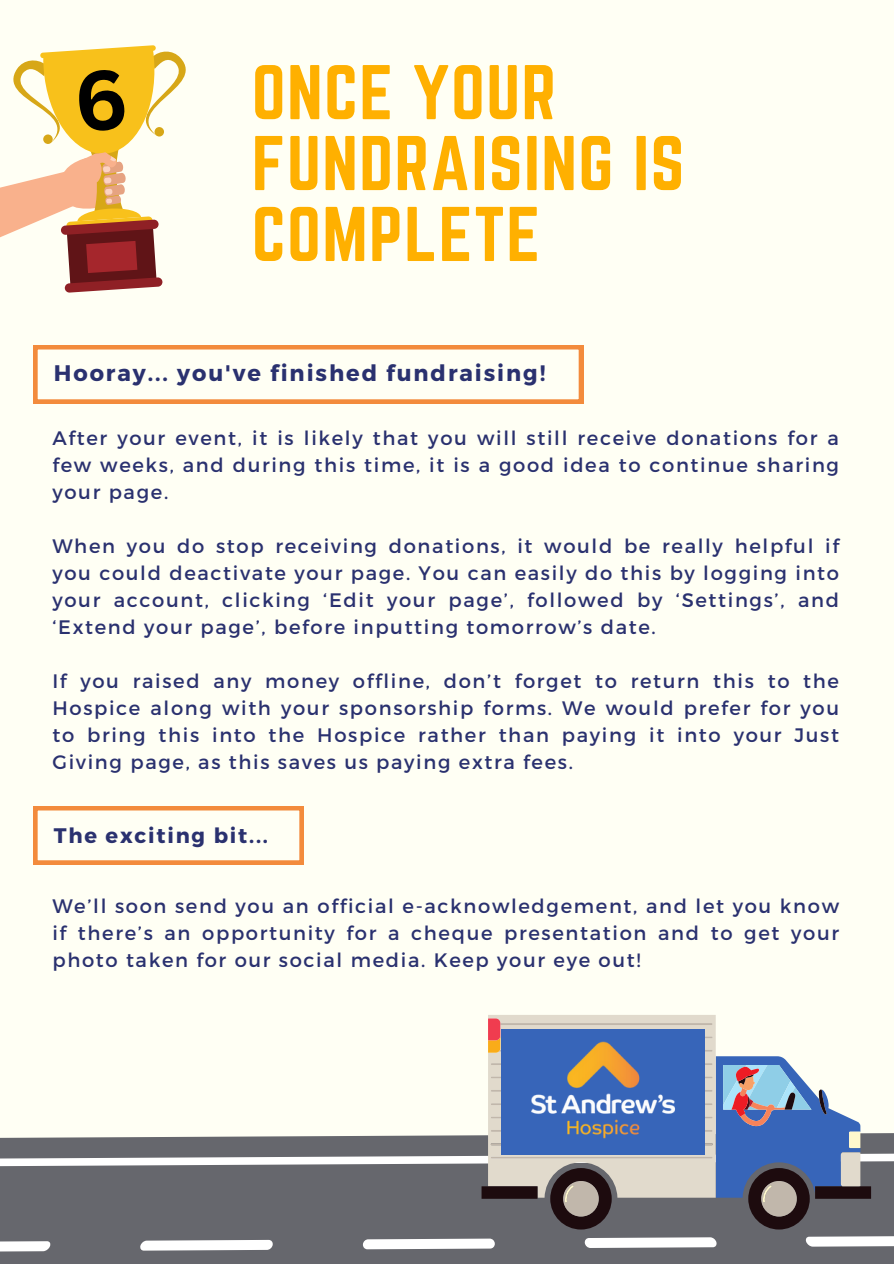
<style>
.page{position:relative;width:894px;height:1264px;background:#fff}
.page>*{position:absolute;margin:0;border:0;box-sizing:border-box;transform-origin:0 0}
.t1{font:67.65px/70.8px "Norwester";letter-spacing:.02em;color:#ffb000}
.t2{font:700 22.5px "Montserrat";letter-spacing:.085em;color:#2a316f}
.t3{font:700 21px "Montserrat";letter-spacing:.085em;color:#2a316f}
.t4{font:19.5px/27px "Montserrat";letter-spacing:.085em;color:#2a316f;text-align:justify}
</style>
<div class="page">
<div style="left:0;top:0;width:893px;height:1263px;background:#fffff4"></div>
<svg style="left:0;top:1133px;width:893px;height:20px;fill:#66676d"></svg>
<svg style="left:0;top:1153px;width:893px;height:110px;fill:#66676d"></svg>
<svg style="left:481px;top:1015px;width:389px;height:214px"></svg>
<div style="left:501px;top:1029px;width:203px;height:125px;background:#3765b9"></div>
<img style="left:527px;top:1015px;width:149px;height:164px">
<svg style="left:33px;top:806px;width:270px;height:58px"></svg>
<svg style="left:33px;top:345px;width:550px;height:58px"></svg>
<svg style="left:0;top:45px;width:186px;height:248px"></svg>
<p class="t1" style="left:252px;top:57px;width:434px">ONCE YOUR<br>FUNDRAISING IS<br>COMPLETE</p>
<p class="t2" style="left:54px;top:358px;width:493px">Hooray... you've finished fundraising!</p>
<h2 class="t4" style="left:52px;top:423px;width:788px">After your event, it is likely that you will still receive donations for a few weeks, and during this time, it is a good idea to continue sharing your page.</h2>
<p class="t4" style="left:52px;top:531px;width:788px">When you do stop receiving donations, it would be really helpful if you could deactivate your page. You can easily do this by logging into your account, clicking ‘Edit your page’, followed by ‘Settings’, and ‘Extend your page’, before inputting tomorrow’s date.</p>
<p class="t4" style="left:52px;top:666px;width:788px">If you raised any money offline, don’t forget to return this to the Hospice along with your sponsorship forms. We would prefer for you to bring this into the Hospice rather than paying it into your Just Giving page, as this saves us paying extra fees.</p>
<p class="t3" style="left:54px;top:822px;width:215px">The exciting bit...</p>
<h2 class="t4" style="left:52px;top:891px;width:788px">We’ll soon send you an official e-acknowledgement, and let you know if there’s an opportunity for a cheque presentation and to get your photo taken for our social media. Keep your eye out!</h2>
</div>
